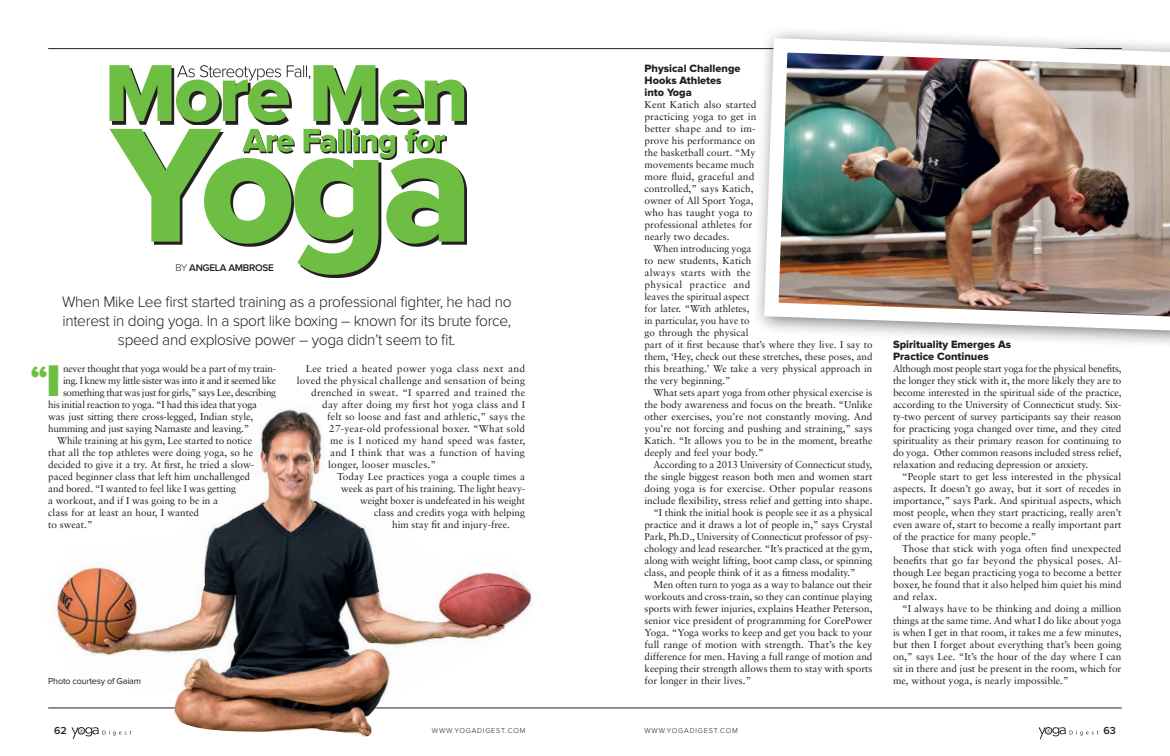
<style>
.page{position:relative;width:1170px;height:756px;background:#fff}
.page>*{position:absolute;margin:0;border:0;box-sizing:border-box;transform-origin:0 0}
.Body{font:900 46px "Proxima Nova";color:#6ebe44}
.t1{font:300 15.8px/19.1px "Proxima Nova";letter-spacing:-.02em;color:#231f20;text-align:center}
.Body-2{font:11px/12px "Proxima Nova Extrabld";color:#231f20}
.t2{font:600 10.6px "Proxima Nova";color:#231f20}
.Body-3{font:10px/12px "Sabon";color:#231f20;text-align:justify}
.Body-4{font:10px "Sabon";letter-spacing:.02em;color:#231f20}
.Body-5{font:10px "Sabon";letter-spacing:-.02em;color:#231f20}
.Body-6{font:10px "Sabon";letter-spacing:-.025em;color:#231f20}
.Body-7{font:10px "Sabon";letter-spacing:.025em;color:#231f20;scale:1.04 1}
.t3{font:600 10px "Proxima Nova";letter-spacing:-.03em;color:#231f20}
.Body-8{font:9px "Proxima Nova";letter-spacing:-.02em;color:#231f20}
.t4{font:300 7.3px "Proxima Nova";letter-spacing:.1em;color:#231f20}
.s1{font-weight:300}
</style>
<div class="page">
<svg style="left:1039px;top:727px;width:59px;height:12px"></svg>
<div style="left:1045px;top:727px;width:7px;height:7px;border:1px solid #231f20;border-radius:50%"></div>
<hr style="left:375px;top:708px;width:747px;height:1px;background:#231f20">
<hr style="left:48px;top:48px;width:1074px;height:1px;background:#231f20">
<svg style="left:316px;top:177px;width:151px;height:101px"></svg>
<svg style="left:109px;top:129px;width:355px;height:146px;fill:#6ebe44"></svg>
<svg style="left:112px;top:86px;width:355px;height:39px"></svg>
<svg style="left:109px;top:65px;width:355px;height:57px"></svg>
<svg style="left:244px;top:129px;width:203px;height:31px"></svg>
<svg style="left:242px;top:128px;width:203px;height:30px"></svg>
<img style="left:48px;top:409px;width:492px;height:329px">
<hr style="left:48px;top:708px;width:127px;height:1px;background:#231f20">
<div style="left:751px;top:25px;width:419px;height:325px;background:#fff"></div>
<img style="left:757px;top:31px;width:413px;height:308px">
<p class="t3" style="left:176px;top:262px;width:100px"><span class="s1">BY</span> ANGELA AMBROSE</p>
<p class="t1" style="left:62px;top:292px;width:451px">When Mike Lee first started training as a professional fighter, he had no interest in doing yoga. In a sport like boxing – known for its brute force, speed and explosive power – yoga didn’t seem to fit.</p>
<p class="Body" style="left:31px;top:354px;width:31px">I<sup>“</sup></p>
<p class="Body-5" style="left:63px;top:363px;width:215px">never thought that yoga would be a part of my train-</p>
<p class="Body-6" style="left:63px;top:375px;width:215px">ing. I knew my little sister was into it and it seemed like</p>
<p class="Body-6" style="left:63px;top:387px;width:215px">something that was just for girls,” says Lee, describing</p>
<p class="Body-5" style="left:48px;top:399px;width:211px">his initial reaction to yoga. “I had this idea that yoga</p>
<p class="Body-3" style="left:48px;top:411px;width:207px">was just sitting there cross-legged, Indian style,</p>
<p class="Body-5" style="left:48px;top:423px;width:203px">humming and just saying Namaste and leaving.”</p>
<p class="Body-3" style="left:48px;top:435px;width:207px;text-align:left;text-indent:9px">While training at his gym, Lee started to notice that all the top athletes were doing yoga, so he decided to give it a try. At first, he tried a slow&shy;paced beginner class that left him unchallenged and bored. “I wanted to feel like I was getting<br>a workout, and if I was going to be in a<br>class for at least an hour, I wanted<br>to sweat.”</p>
<p class="Body-7" style="left:306px;top:363px;width:213px">Lee tried a heated power yoga class next and</p>
<p class="Body-4" style="left:297px;top:375px;width:230px">loved the physical challenge and sensation of being</p>
<p class="Body-4" style="left:311px;top:387px;width:216px">drenched in sweat. “I sparred and trained the</p>
<p class="Body-4" style="left:322px;top:399px;width:205px">day after doing my first hot yoga class and I</p>
<p class="Body-4" style="left:327px;top:411px;width:199px">felt so loose and fast and athletic,” says the</p>
<p class="Body-4" style="left:329px;top:423px;width:198px">27-year-old professional boxer. “What sold</p>
<p class="Body-4" style="left:330px;top:435px;width:196px">me is I noticed my hand speed was faster,</p>
<p class="Body-4" style="left:330px;top:447px;width:196px">and I think that was a function of having</p>
<p class="Body-4" style="left:328px;top:459px;width:109px">longer, looser muscles.”</p>
<p class="Body-3" style="left:337px;top:471px;width:190px">Today Lee practices yoga a couple times a</p>
<p class="Body-3" style="left:341px;top:483px;width:186px">week as part of his training. The light heavy-</p>
<p class="Body-3" style="left:360px;top:495px;width:166px">weight boxer is undefeated in his weight</p>
<p class="Body-3" style="left:374px;top:507px;width:152px">class and credits yoga with helping</p>
<p class="Body-3" style="left:392px;top:519px;width:119px">him stay fit and injury-free.</p>
<p class="Body-8" style="left:48px;top:676px;width:94px">Photo courtesy of Gaiam</p>
<p class="Body-2" style="left:645px;top:63px;width:98px">Physical Challenge<br>Hooks Athletes</p>
<p class="Body-2" style="left:645px;top:87px;width:49px">into Yoga</p>
<p class="Body-3" style="left:645px;top:99px;width:114px;text-align:left">Kent Katich also started practicing yoga to get in better shape and to im&shy;prove his performance on the basketball court. “My movements became much more fluid, graceful and controlled,” says Katich, owner of All Sport Yoga, who has taught yoga to professional athletes for nearly two decades.</p>
<p class="Body-3" style="left:645px;top:243px;width:229px;text-align:left;text-indent:9px">When introducing yoga<br>to new students, Katich<br>always starts with the<br>physical practice and<br>leaves the spiritual aspect<br>for later. “With athletes,<br>in particular, you have to<br>go through the physical<br>part of it first because that’s where they live. I say to them, ‘Hey, check out these stretches, these poses, and this breathing.’ We take a very physical approach in the very beginning.”</p>
<p class="Body-3" style="left:645px;top:387px;width:230px;text-indent:9px">What sets apart yoga from other physical exercise is the body awareness and focus on the breath. “Unlike other exercises, you’re not constantly moving. And you’re not forcing and pushing and straining,” says Katich. “It allows you to be in the moment, breathe deeply and feel your body.”</p>
<p class="Body-3" style="left:645px;top:459px;width:230px;text-indent:9px">According to a 2013 University of Connecticut study, the single biggest reason both men and women start doing yoga is for exercise. Other popular reasons include flexibility, stress relief and getting into shape.</p>
<p class="Body-3" style="left:645px;top:507px;width:230px;text-indent:9px">“I think the initial hook is people see it as a physical practice and it draws a lot of people in,” says Crystal Park, Ph.D., University of Connecticut professor of psy&shy;chology and lead researcher. “It’s practiced at the gym, along with weight lifting, boot camp class, or spinning class, and people think of it as a fitness modality.”</p>
<p class="Body-3" style="left:645px;top:579px;width:230px;text-indent:9px">Men often turn to yoga as a way to balance out their workouts and cross-train, so they can continue playing sports with fewer injuries, explains Heather Peterson, senior vice president of programming for CorePower Yoga. “Yoga works to keep and get you back to your full range of motion with strength. That’s the key difference for men. Having a full range of motion and keeping their strength allows them to stay with sports for longer in their lives.”</p>
<p class="Body-2" style="left:893px;top:339px;width:119px">Spirituality Emerges As<br>Practice Continues</p>
<p class="Body-3" style="left:893px;top:363px;width:230px">Although most people start yoga for the physical benefits, the longer they stick with it, the more likely they are to become interested in the spiritual side of the practice, according to the University of Connecticut study. Six&shy;ty-two percent of survey participants say their reason for practicing yoga changed over time, and they cited spirituality as their primary reason for continuing to do yoga. Other common reasons included stress relief, relaxation and reducing depression or anxiety.</p>
<p class="Body-3" style="left:893px;top:471px;width:230px;text-indent:9px">“People start to get less interested in the physical aspects. It doesn’t go away, but it sort of recedes in importance,” says Park. And spiritual aspects, which most people, when they start practicing, really aren’t even aware of, start to become a really important part of the practice for many people.”</p>
<p class="Body-3" style="left:893px;top:543px;width:230px;text-indent:9px">Those that stick with yoga often find unexpected benefits that go far beyond the physical poses. Al&shy;though Lee began practicing yoga to become a better boxer, he found that it also helped him quiet his mind and relax.</p>
<p class="Body-3" style="left:893px;top:603px;width:230px;text-indent:9px">“I always have to be thinking and doing a million things at the same time. And what I do like about yoga is when I get in that room, it takes me a few minutes, but then I forget about everything that’s been going on,” says Lee. “It’s the hour of the day where I can sit in there and just be present in the room, which for me, without yoga, is nearly impossible.”</p>
<p class="t2" style="left:54px;top:725px;width:14px">62</p>
<p class="t2" style="left:1103px;top:725px;width:14px">63</p>
<p class="t4" style="left:432px;top:727px;width:95px">WWW.YOGADIGEST.COM</p>
<p class="t4" style="left:645px;top:727px;width:95px">WWW.YOGADIGEST.COM</p>
</div>
